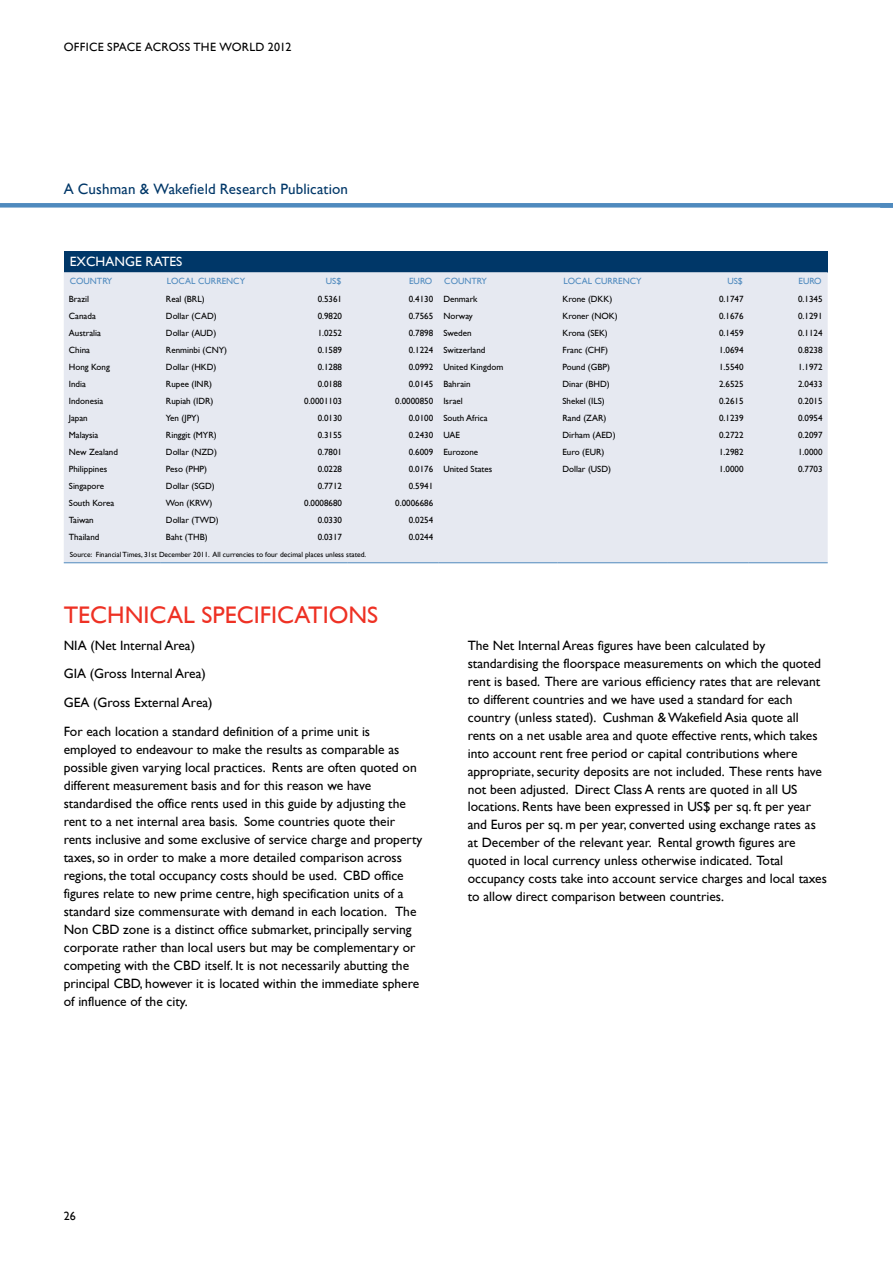
<style>
.page{position:relative;width:893px;height:1263px;background:#fff}
.page>*{position:absolute;margin:0;border:0;box-sizing:border-box;transform-origin:0 0}
.t1{font:24px "Gill Sans";color:#ee3124}
.t2{font:15px "Gill Sans";color:#003768}
.t3{font:13.5px/18px "Gill Sans";color:#000}
.t4{font:13.5px "Gill Sans";color:#fff}
.t5{font:12px "Gill Sans";letter-spacing:.02em;color:#000}
.t6{font:9px "Gill Sans";color:#000}
.t7{font:9px "Gill Sans";color:#4f8abe}
.t8{font:7.5px "Gill Sans";color:#000}
</style>
<div class="page">
<div style="left:0;top:203px;width:893px;height:5px;background:#4f8abe"></div>
<div style="left:64px;top:251px;width:764px;height:21px;background:#003768"></div>
<div style="left:64px;top:272px;width:764px;height:290px;background:#e6e9f1"></div>
<hr style="left:64px;top:562px;width:97px;height:1px;background:#4f8abe">
<hr style="left:161px;top:562px;width:103px;height:1px;background:#4f8abe">
<hr style="left:264px;top:562px;width:83px;height:1px;background:#4f8abe">
<hr style="left:347px;top:562px;width:91px;height:1px;background:#4f8abe">
<hr style="left:438px;top:562px;width:119px;height:1px;background:#4f8abe">
<hr style="left:557px;top:562px;width:111px;height:1px;background:#4f8abe">
<hr style="left:668px;top:562px;width:81px;height:1px;background:#4f8abe">
<hr style="left:749px;top:562px;width:79px;height:1px;background:#4f8abe">
<p class="t5" style="left:64px;top:40px;width:229px">office space across the world 2012</p>
<p class="t2" style="left:64px;top:180px;width:286px">A Cushman &amp; Wakefield Research Publication</p>
<p class="t4" style="left:70px;top:254px;width:10px">EXCHAN</p>
<p class="t4" style="left:125px;top:254px;width:29px">GE RATES</p>
<p class="t7" style="left:70px;top:276px;width:44px">Country</p>
<p class="t7" style="left:167px;top:276px;width:7px">LOCAL</p>
<p class="t7" style="left:198px;top:276px;width:7px">CURRENCY</p>
<p class="t7" style="left:326px;top:276px;width:17px">US $</p>
<p class="t7" style="left:409px;top:276px;width:25px">Euro</p>
<p class="t7" style="left:444px;top:276px;width:44px">Country</p>
<p class="t7" style="left:563px;top:276px;width:80px">Local Currency</p>
<p class="t7" style="left:727px;top:276px;width:17px">US $</p>
<p class="t7" style="left:798px;top:276px;width:25px">Euro</p>
<p class="t6" style="left:69px;top:294px;width:22px">Brazil</p>
<p class="t6" style="left:166px;top:294px;width:40px">Real (BRL)</p>
<p class="t6" style="left:318px;top:294px;width:26px">0.5361</p>
<p class="t6" style="left:409px;top:294px;width:71px">0.4130 Denmark</p>
<p class="t6" style="left:562px;top:294px;width:36px">Krone (DKK</p>
<p class="t6" style="left:609px;top:294px;width:4px">)</p>
<p class="t6" style="left:719px;top:294px;width:26px">0.1747</p>
<p class="t6" style="left:798px;top:294px;width:26px">0.1345</p>
<p class="t6" style="left:69px;top:311px;width:28px">Canada</p>
<p class="t6" style="left:166px;top:311px;width:36px">Dollar (CAD</p>
<p class="t6" style="left:214px;top:311px;width:4px">)</p>
<p class="t6" style="left:318px;top:311px;width:26px">0.9820</p>
<p class="t6" style="left:409px;top:311px;width:66px">0.7565 Norway</p>
<p class="t6" style="left:562px;top:311px;width:40px">Kroner (NOK</p>
<p class="t6" style="left:615px;top:311px;width:4px">)</p>
<p class="t6" style="left:719px;top:311px;width:26px">0.1676</p>
<p class="t6" style="left:798px;top:311px;width:26px">0.1291</p>
<p class="t6" style="left:69px;top:328px;width:34px">Australia</p>
<p class="t6" style="left:166px;top:328px;width:36px">Dollar (AUD</p>
<p class="t6" style="left:213px;top:328px;width:4px">)</p>
<p class="t6" style="left:318px;top:328px;width:26px">1.0252</p>
<p class="t6" style="left:409px;top:328px;width:64px">0.7898 Sweden</p>
<p class="t6" style="left:562px;top:328px;width:47px">Krona (SEK)</p>
<p class="t6" style="left:719px;top:328px;width:26px">0.1459</p>
<p class="t6" style="left:798px;top:328px;width:26px">0.1124</p>
<p class="t6" style="left:69px;top:345px;width:23px">China</p>
<p class="t6" style="left:166px;top:345px;width:47px">Renminbi (CNY</p>
<p class="t6" style="left:224px;top:345px;width:4px">)</p>
<p class="t6" style="left:318px;top:345px;width:26px">0.1589</p>
<p class="t6" style="left:409px;top:345px;width:78px">0.1224 Switzerland</p>
<p class="t6" style="left:562px;top:345px;width:32px">Franc (CHF</p>
<p class="t6" style="left:605px;top:345px;width:4px">)</p>
<p class="t6" style="left:719px;top:345px;width:26px">1.0694</p>
<p class="t6" style="left:798px;top:345px;width:26px">0.8238</p>
<p class="t6" style="left:69px;top:362px;width:43px">Hong Kong</p>
<p class="t6" style="left:166px;top:362px;width:36px">Dollar (HKD</p>
<p class="t6" style="left:214px;top:362px;width:4px">)</p>
<p class="t6" style="left:318px;top:362px;width:26px">0.1288</p>
<p class="t6" style="left:409px;top:362px;width:96px">0.0992 United Kingdom</p>
<p class="t6" style="left:562px;top:362px;width:49px">Pound (GBP)</p>
<p class="t6" style="left:719px;top:362px;width:26px">1.5540</p>
<p class="t6" style="left:798px;top:362px;width:26px">1.1972</p>
<p class="t6" style="left:69px;top:379px;width:19px">India</p>
<p class="t6" style="left:166px;top:379px;width:48px">Rupee (INR)</p>
<p class="t6" style="left:318px;top:379px;width:26px">0.0188</p>
<p class="t6" style="left:409px;top:379px;width:63px">0.0145 Bahrain</p>
<p class="t6" style="left:562px;top:379px;width:49px">Dinar (BHD)</p>
<p class="t6" style="left:719px;top:379px;width:26px">2.6525</p>
<p class="t6" style="left:798px;top:379px;width:26px">2.0433</p>
<p class="t6" style="left:69px;top:396px;width:36px">Indonesia</p>
<p class="t6" style="left:166px;top:396px;width:49px">Rupiah (IDR)</p>
<p class="t6" style="left:304px;top:396px;width:39px">0.0001103</p>
<p class="t6" style="left:395px;top:396px;width:69px">0.0000850 Israel</p>
<p class="t6" style="left:562px;top:396px;width:44px">Shekel (ILS)</p>
<p class="t6" style="left:719px;top:396px;width:26px">0.2615</p>
<p class="t6" style="left:798px;top:396px;width:26px">0.2015</p>
<p class="t6" style="left:69px;top:413px;width:20px">Japan</p>
<p class="t6" style="left:166px;top:413px;width:35px">Yen (JPY)</p>
<p class="t6" style="left:318px;top:413px;width:26px">0.0130</p>
<p class="t6" style="left:409px;top:413px;width:80px">0.0100 South Africa</p>
<p class="t6" style="left:562px;top:413px;width:31px">Rand (ZAR</p>
<p class="t6" style="left:603px;top:413px;width:4px">)</p>
<p class="t6" style="left:719px;top:413px;width:26px">0.1239</p>
<p class="t6" style="left:798px;top:413px;width:26px">0.0954</p>
<p class="t6" style="left:69px;top:430px;width:31px">Malaysia</p>
<p class="t6" style="left:166px;top:430px;width:37px">Ringgit (MYR</p>
<p class="t6" style="left:214px;top:430px;width:4px">)</p>
<p class="t6" style="left:318px;top:430px;width:26px">0.3155</p>
<p class="t6" style="left:409px;top:430px;width:41px">0.2430 UAE</p>
<p class="t6" style="left:562px;top:430px;width:40px">Dirham (AED</p>
<p class="t6" style="left:613px;top:430px;width:4px">)</p>
<p class="t6" style="left:719px;top:430px;width:26px">0.2722</p>
<p class="t6" style="left:798px;top:430px;width:26px">0.2097</p>
<p class="t6" style="left:69px;top:447px;width:51px">New Zealand</p>
<p class="t6" style="left:166px;top:447px;width:36px">Dollar (NZD</p>
<p class="t6" style="left:214px;top:447px;width:4px">)</p>
<p class="t6" style="left:318px;top:447px;width:26px">0.7801</p>
<p class="t6" style="left:409px;top:447px;width:71px">0.6009 Eurozone</p>
<p class="t6" style="left:562px;top:447px;width:43px">Euro (EUR)</p>
<p class="t6" style="left:719px;top:447px;width:26px">1.2982</p>
<p class="t6" style="left:798px;top:447px;width:26px">1.0000</p>
<p class="t6" style="left:69px;top:464px;width:40px">Philippines</p>
<p class="t6" style="left:166px;top:464px;width:43px">Peso (PHP)</p>
<p class="t6" style="left:318px;top:464px;width:26px">0.0228</p>
<p class="t6" style="left:409px;top:464px;width:85px">0.0176 United States</p>
<p class="t6" style="left:562px;top:464px;width:35px">Dollar (USD</p>
<p class="t6" style="left:608px;top:464px;width:4px">)</p>
<p class="t6" style="left:719px;top:464px;width:26px">1.0000</p>
<p class="t6" style="left:798px;top:464px;width:26px">0.7703</p>
<p class="t6" style="left:69px;top:481px;width:37px">Singapore</p>
<p class="t6" style="left:166px;top:481px;width:50px">Dollar (SGD)</p>
<p class="t6" style="left:318px;top:481px;width:26px">0.7712</p>
<p class="t6" style="left:409px;top:481px;width:26px">0.5941</p>
<p class="t6" style="left:69px;top:498px;width:47px">South Korea</p>
<p class="t6" style="left:166px;top:498px;width:31px">Won (KRW</p>
<p class="t6" style="left:209px;top:498px;width:4px">)</p>
<p class="t6" style="left:304px;top:498px;width:39px">0.0008680</p>
<p class="t6" style="left:395px;top:498px;width:39px">0.0006686</p>
<p class="t6" style="left:69px;top:515px;width:26px">Taiwan</p>
<p class="t6" style="left:166px;top:515px;width:37px">Dollar (TWD</p>
<p class="t6" style="left:216px;top:515px;width:4px">)</p>
<p class="t6" style="left:318px;top:515px;width:26px">0.0330</p>
<p class="t6" style="left:409px;top:515px;width:26px">0.0254</p>
<p class="t6" style="left:69px;top:532px;width:32px">Thailand</p>
<p class="t6" style="left:166px;top:532px;width:43px">Baht (TH B)</p>
<p class="t6" style="left:318px;top:532px;width:26px">0.0317</p>
<p class="t6" style="left:409px;top:532px;width:26px">0.0244</p>
<p class="t8" style="left:70px;top:550px;width:298px">Source: Financial Times, 31st December 2011. All currencies to four decimal places unless stated.</p>
<h1 class="t1" style="left:64px;top:601px;width:316px">technical specifications</h1>
<p class="t3" style="left:64px;top:630px;width:308px;line-height:28.8px;text-indent:27px">(Net Internal Area)<br>GIA (Gross Internal Area)<br>GEA (Gross External Area)<br>For each location a standard definition of a prime unit is</p>
<p class="t3" style="left:64px;top:740px;width:360px">employed to endeavour to make the results as comparable as possible given varying local practices. Rents are often quoted on different measurement basis and for this reason we have standardised the office rents used in this guide by adjusting the rent to a net internal area basis. Some countries quote their rents inclusive and some exclusive of service charge and property taxes, so in order to make a more detailed comparison across regions, the total occupancy costs should be used. CBD office figures relate to new prime centre, high specification units of a standard size commensurate with demand in each location. The Non CBD zone is a distinct office submarket, principally serving corporate rather than local users but may be complementary or competing with the CBD itself. It is not necessarily abutting the principal CBD, however it is located within the immediate sphere of influence of the city.</p>
<p class="t3" style="left:64px;top:636px;width:9px">NIA</p>
<p class="t3" style="left:468px;top:636px;width:361px">The Net Internal Areas figures have been calculated by standardising the floorspace measurements on which the quoted rent is based. There are various efficiency rates that are relevant to different countries and we have used a standard for each country (unless stated). Cushman &amp; Wakefield Asia quote all rents on a net usable area and quote effective rents, which takes into account rent free period or capital contributions where appropriate, security deposits are not included. These rents have not been adjusted. Direct Class A rents are quoted in all US locations. Rents have been expressed in US$ per sq. ft per year and Euros per sq. m per year, converted using exchange rates as at December of the relevant year. Rental growth figures are quoted in local currency unless otherwise indicated. Total occupancy costs take into account service charges and local taxes to allow direct comparison between countries.</p>
<p class="t5" style="left:64px;top:1209px;width:14px">26</p>
</div>
